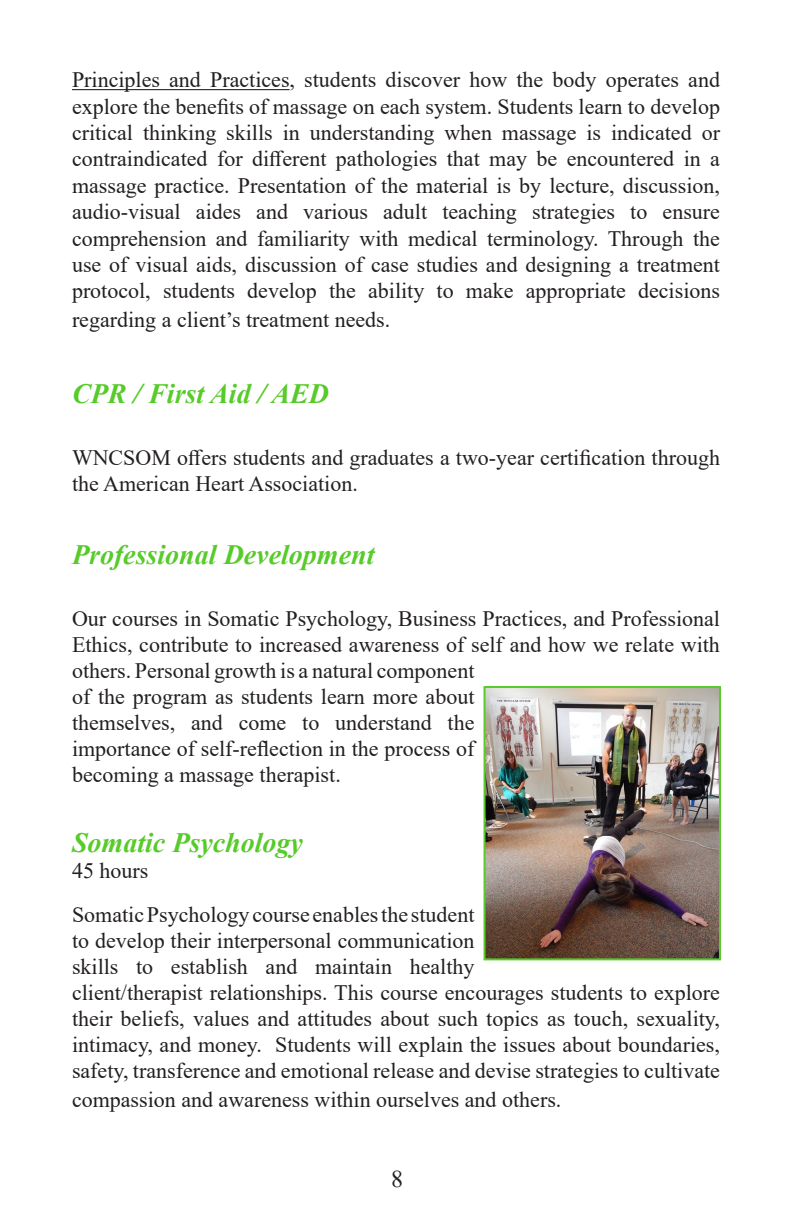
<style>
.page{position:relative;width:792px;height:1224px;background:#fff}
.page>*{position:absolute;margin:0;border:0;box-sizing:border-box;transform-origin:0 0}
.t1{font:italic 700 28px "Times New Roman";color:#57cb2a}
.t2{font:24px "Times New Roman";color:#231f20}
.t3{font:22px/26px "Times New Roman";color:#231f20}
</style>
<div class="page">
<hr style="left:72px;top:89px;width:218px;height:1px;background:#231f20">
<img style="left:487px;top:689px;width:231px;height:268px">
<div style="left:484px;top:686px;width:237px;height:274px;border:2px solid #57cb2a"></div>
<p class="t3" style="left:72px;top:66px;width:650px;text-align:justify">Principles and Practices, students discover how the body operates and explore the benefits of massage on each system. Students learn to develop critical thinking skills in understanding when massage is indicated or contraindicated for different pathologies that may be encountered in a massage practice. Presentation of the material is by lecture, discussion, audio-visual aides and various adult teaching strategies to ensure comprehension and familiarity with medical terminology. Through the use of visual aids, discussion of case studies and designing a treatment protocol, students develop the ability to make appropriate decisions</p>
<p class="t3" style="left:72px;top:306px;width:320px">regarding a client’s treatment needs.</p>
<p class="t1" style="left:72px;top:374px;width:258px">CPR / First Aid / AED</p>
<p class="t3" style="left:72px;top:444px;width:650px">WNCSOM offers students and graduates a two-year certification through the American Heart Association.</p>
<p class="t1" style="left:72px;top:536px;width:304px">Professional Development</p>
<p class="t3" style="left:72px;top:605px;width:650px">Our courses in Somatic Psychology, Business Practices, and Professional Ethics, contribute to increased awareness of self and how we relate with others. Personal growth is a natural component<br>of the program as students learn more about<br>themselves, and come to understand the<br>importance of self-reflection in the process of<br>becoming a massage therapist.</p>
<p class="t1" style="left:72px;top:823px;width:232px">Somatic Psychology</p>
<p class="t3" style="left:72px;top:857px;width:78px">45 hours</p>
<p class="t3" style="left:72px;top:901px;width:650px">Somatic Psychology course enables the student<br>to develop their interpersonal communication<br>skills to establish and maintain healthy<br>client/therapist relationships. This course encourages students to explore their beliefs, values and attitudes about such topics as touch, sexuality, intimacy, and money. Students will explain the issues about boundaries, safety, transference and emotional release and devise strategies to cultivate</p>
<p class="t3" style="left:72px;top:1086px;width:491px">compassion and awareness within ourselves and others.</p>
<p class="t2" style="left:391px;top:1162px;width:13px">8</p>
</div>
